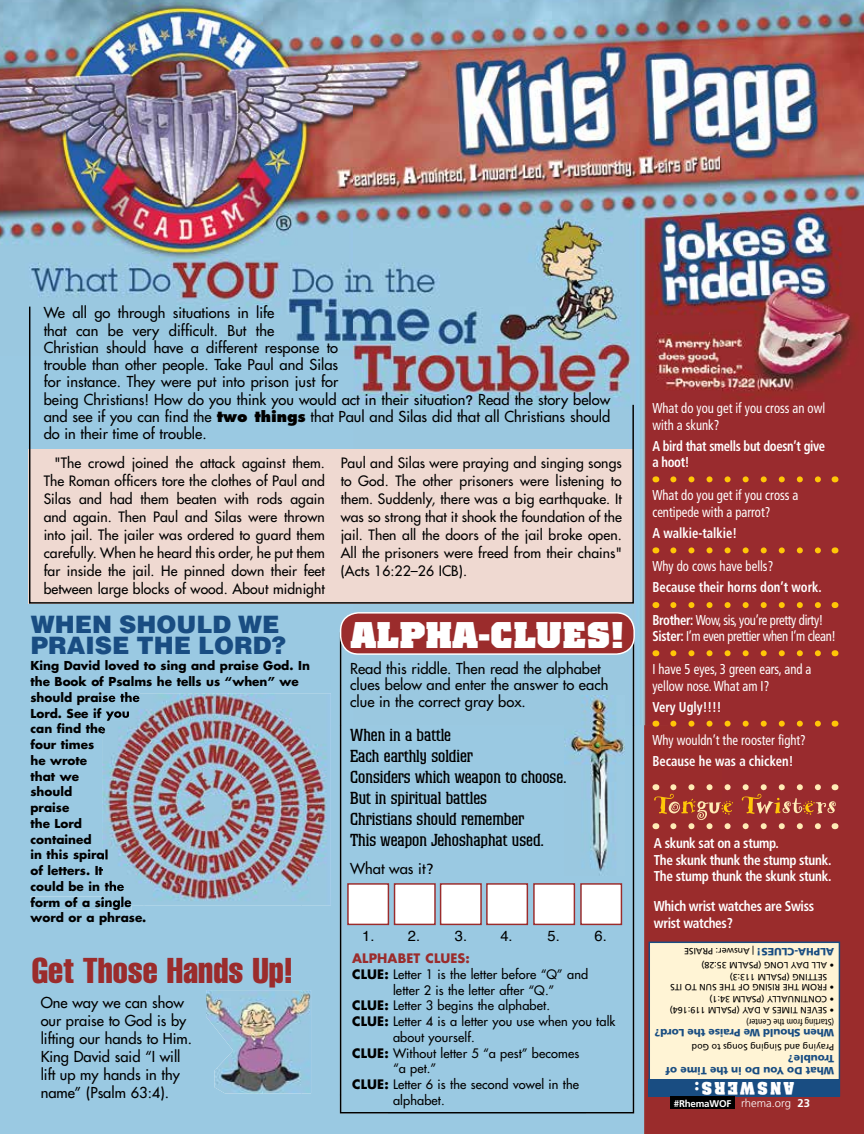
<style>
.page{position:relative;width:864px;height:1134px;background:#fff}
.page>*{position:absolute;margin:0;border:0;box-sizing:border-box;transform-origin:0 0}
.t1{font:900 36.75px "Colossalis";color:#fff}
.t2{font:extra-condensed 35.25px "Helvetica";color:#9b2c2c}
.t3{font:900 24px/21px "Helvetica";color:#194d82}
.t4{font:17.25px/21px "Colossalis";color:#000}
.t5{font:14.7px/17.2px "Futura";color:#000}
.t6{font:14.7px "Helvetica";color:#000}
.t7{font:700 14.7px "Aachen";letter-spacing:.15em;color:#fff}
.t8{font:condensed 14.25px/16.5px "Frutiger";color:#fff;scale:.89 1}
.t9{font:700 condensed 14.25px/16.5px "Frutiger";letter-spacing:-.025em;color:#fff;scale:.93 1}
.t10{font:700 condensed 14.25px "Frutiger";color:#fff;scale:.89 1}
.t11{font:condensed 14.25px/16.5px "Frutiger";letter-spacing:-.025em;color:#fff;scale:.89 1}
.t12{font:700 condensed 14.25px/16.5px "Frutiger";letter-spacing:-.025em;color:#fff;scale:.89 1}
.t13{font:13.95px/18px "Futura";letter-spacing:.005em;color:#000;text-align:justify}
.t14{font:12.75px "Futura";letter-spacing:.01em;color:#000}
.t15{font:700 12.75px "Futura";letter-spacing:.01em;color:#9b2c2c}
.t16{font:700 12px/15.8px "Futura";color:#000}
.t17{font:900 10.5px/12px "Frutiger";color:#194d82}
.t18{font:700 9.75px "Frutiger";letter-spacing:-.02em;color:#fff}
.t19{font:9px/10.5px "Frutiger";color:#000}
.t20{font:condensed 9px "Frutiger";color:#000}
.s1{font-family:"Helvetica Neue";font-weight:500;font-size:13.5px}
.s2{font-weight:800}
.s3{font-family:"Frutiger"}
.s4{font-weight:700}
.s5{font-weight:300;font-size:11.25px}
.s6{font-size:11.25px}
</style>
<div class="page">
<img style="left:0;top:0;width:721px;height:725px">
<img style="left:721px;top:0;width:143px;height:1134px">
<img style="left:302px;top:725px;width:419px;height:409px">
<img style="left:31px;top:692px;width:109px;height:13px">
<img style="left:31px;top:708px;width:71px;height:13px">
<img style="left:31px;top:723px;width:71px;height:11px">
<img style="left:31px;top:897px;width:101px;height:13px">
<svg style="left:28px;top:305px;width:607px;height:299px;background:#c1c6cd"></svg>
<img style="left:206px;top:990px;width:105px;height:103px">
<div style="left:340px;top:641px;width:294px;height:472px;background:#9ac9e2"></div>
<div style="left:348px;top:884px;width:40px;height:40px;background:#fff"></div>
<div style="left:347px;top:883px;width:42px;height:42px;border:1px solid #9b2c2c"></div>
<div style="left:395px;top:884px;width:40px;height:40px;background:#fff"></div>
<div style="left:394px;top:883px;width:42px;height:42px;border:1px solid #9b2c2c"></div>
<div style="left:441px;top:884px;width:40px;height:40px;background:#fff"></div>
<div style="left:440px;top:883px;width:42px;height:42px;border:1px solid #9b2c2c"></div>
<div style="left:487px;top:884px;width:40px;height:40px;background:#fff"></div>
<div style="left:486px;top:883px;width:42px;height:42px;border:1px solid #9b2c2c"></div>
<div style="left:534px;top:884px;width:40px;height:40px;background:#fff"></div>
<div style="left:533px;top:883px;width:42px;height:42px;border:1px solid #9b2c2c"></div>
<div style="left:581px;top:884px;width:40px;height:40px;background:#fff"></div>
<div style="left:580px;top:883px;width:42px;height:42px;border:1px solid #9b2c2c"></div>
<img style="left:565px;top:696px;width:59px;height:179px">
<div style="left:341px;top:613px;width:293px;height:41px;background:#9b2c2c;border-radius:18px"></div>
<div style="left:340px;top:612px;width:295px;height:43px;border:1px solid #fff;border-radius:18px"></div>
<img style="left:102px;top:693px;width:229px;height:212px">
<img style="left:102px;top:693px;width:38px;height:12px">
<img style="left:102px;top:708px;width:28px;height:13px">
<svg style="left:102px;top:723px;width:3px;height:11px"></svg>
<svg style="left:102px;top:849px;width:6px;height:26px"></svg>
<img style="left:102px;top:881px;width:22px;height:10px">
<img style="left:102px;top:897px;width:30px;height:8px">
<div style="left:649px;top:942px;width:190px;height:154px;background:#fff4d5"></div>
<div style="left:649px;top:942px;width:191px;height:154px;border:1px solid #194d82"></div>
<div style="left:649px;top:1079px;width:191px;height:17px;background:#194d82"></div>
<svg style="left:673px;top:476px;width:153px;height:6px"></svg>
<svg style="left:673px;top:547px;width:153px;height:6px"></svg>
<svg style="left:673px;top:602px;width:153px;height:6px"></svg>
<svg style="left:673px;top:650px;width:153px;height:6px"></svg>
<svg style="left:673px;top:721px;width:153px;height:6px"></svg>
<svg style="left:654px;top:784px;width:182px;height:45px;background:#ab4c3d"></svg>
<div style="left:670px;top:1097px;width:65px;height:12px;background:#000"></div>
<p class="t5" style="left:44px;top:305px;width:568px">We all go through situations in life<br>that can be very difficult. But the<br>Christian should have a different response to<br>trouble than other people. Take Paul and Silas<br>for instance. They were put into prison just for<br>being Christians! How do you think you would act in their situation<span class="s1">?</span> Read the story below and see if you can find the <span class="s2">two things</span> that Paul and Silas did that all Christians should do in their time of trouble.</p>
<p class="t13" style="left:44px;top:454px;width:283px;text-indent:11px">"The crowd joined the attack against them.<br>The Roman officers tore the clothes of Paul and Silas and had them beaten with rods again and again. Then Paul and Silas were thrown into jail. The jailer was ordered to guard them carefully. When he heard this order, he put them far inside the jail. He pinned down their feet between large blocks of wood. About midnight</p>
<p class="t13" style="left:341px;top:454px;width:283px">Paul and Silas were praying and singing songs to God. The other prisoners were listening to them. Suddenly, there was a big earthquake. It was so strong that it shook the foundation of the jail. Then all the doors of the jail broke open.<br>All the prisoners were freed from their chains" (Acts 16:22–26 ICB).</p>
<h3 class="t3" style="left:31px;top:613px;width:257px">WHEN SHOULD WE<br>PRAISE THE LORD?</h3>
<p class="t16" style="left:30px;top:658px;width:281px">King David loved to sing and praise God. In the Book of Psalms he tells us “when” we should praise the<br>Lord. See if you<br>can find the<br>four times<br>he wrote<br>that we<br>should<br>praise<br>the Lord<br>contained<br>in this spiral<br>of letters. It<br>could be in the<br>form of a single<br>word or a phrase.</p>
<h1 class="t1" style="left:350px;top:613px;width:275px">ALPHA-CLUES!</h1>
<p class="t5" style="left:350px;top:660px;width:260px;line-height:16.5px">Read this riddle. Then read the alphabet clues below and enter the answer to each clue in the correct gray box.</p>
<p class="t4" style="left:350px;top:725px;width:218px">When in a battle<br>Each earthly soldier<br>Considers which weapon to choose.<br>But in spiritual battles<br>Christians should remember<br>This weapon Jehoshaphat used.</p>
<p class="t5" style="left:350px;top:860px;width:85px">What was it<span class="s3">?</span></p>
<p class="t6" style="left:362px;top:924px;width:59px">1. 2.</p>
<p class="t6" style="left:455px;top:924px;width:59px">3. 4.</p>
<p class="t6" style="left:547px;top:924px;width:61px">5. 6.</p>
<h2 class="t2" style="left:32px;top:948px;width:263px">Get Those Hands Up!</h2>
<p class="t15" style="left:352px;top:950px;width:119px">ALPHABET CLUES:</p>
<p class="t14" style="left:352px;top:966px;width:238px"><span class="s4">CLUE:</span> Letter 1 is the letter before “Q” and</p>
<p class="t14" style="left:393px;top:982px;width:163px">letter 2 is the letter after “Q.”</p>
<p class="t14" style="left:352px;top:998px;width:199px"><span class="s4">CLUE:</span> Letter 3 begins the alphabet.</p>
<p class="t14" style="left:352px;top:1013px;width:265px"><span class="s4">CLUE:</span> Letter 4 is a letter you use when you talk</p>
<p class="t14" style="left:393px;top:1029px;width:83px">about yourself.</p>
<p class="t14" style="left:352px;top:1045px;width:229px"><span class="s4">CLUE:</span> Without letter 5 “a pest” becomes</p>
<p class="t14" style="left:393px;top:1061px;width:45px">“a pet.”</p>
<p class="t14" style="left:352px;top:1076px;width:228px"><span class="s4">CLUE:</span> Letter 6 is the second vowel in the</p>
<p class="t14" style="left:393px;top:1092px;width:53px">alphabet.</p>
<p class="t5" style="left:41px;top:993px;width:153px;line-height:18px">One way we can show our praise to God is by lifting our hands to Him.<br>King David said “I will lift up my hands in thy name” (Psalm 63:4).</p>
<p class="t8" style="left:652px;top:400px;width:196px">What do you get if you cross an owl with a skunk?</p>
<p class="t12" style="left:652px;top:437px;width:196px">A bird that smells but doesn’t give a hoot!</p>
<p class="t8" style="left:652px;top:487px;width:166px">What do you get if you cross a centipede with a parrot?</p>
<p class="t10" style="left:652px;top:524px;width:97px">A walkie-talkie!</p>
<p class="t8" style="left:652px;top:558px;width:137px">Why do cows have bells?</p>
<p class="t10" style="left:652px;top:578px;width:192px">Because their horns don’t work.</p>
<p class="t11" style="left:652px;top:612px;width:208px"><span class="s4">Brother:</span> Wow, sis, you’re pretty dirty!<br><span class="s4">Sister:</span> I’m even prettier when I’m clean!</p>
<p class="t8" style="left:652px;top:661px;width:180px">I have 5 eyes, 3 green ears, and a yellow nose. What am I?</p>
<p class="t10" style="left:652px;top:699px;width:79px">Very Ugly!!!!</p>
<p class="t8" style="left:652px;top:732px;width:174px">Why wouldn’t the rooster fight?</p>
<p class="t10" style="left:652px;top:753px;width:160px">Because he was a chicken!</p>
<p class="t9" style="left:654px;top:835px;width:192px">A skunk sat on a stump.<br>The skunk thunk the stump stunk.<br>The stump thunk the skunk stunk.</p>
<p class="t9" style="left:654px;top:898px;width:174px">Which wrist watches are Swiss wrist watches?</p>
<p class="t19" style="left:754px;top:972px;width:72px;line-height:14.2px;text-indent:-80px;rotate:-180deg">• ALL DAY LONG (PSALM 35:28)<br>| Answer: PRAISE</p>
<p class="t17" style="left:834px;top:958px;width:79px;rotate:-180deg">ALPHA-CLUES!</p>
<p class="t19" style="left:827px;top:992px;width:159px;text-indent:-7px;rotate:-180deg">• FROM THE RISING OF THE SUN TO ITS<br>SETTING (PSALM 113:3)</p>
<p class="t19" style="left:834px;top:1004px;width:126px;rotate:-180deg">• CONTINUALLY (PSALM 34:1)</p>
<p class="t19" style="left:834px;top:1016px;width:166px;rotate:-180deg">• SEVEN TIMES A DAY (PSALM 119:164)</p>
<p class="t20" style="left:834px;top:1027px;width:89px;rotate:-180deg">(Starting from the Center)</p>
<p class="t17" style="left:834px;top:1039px;width:181px;rotate:-180deg">When Should We Praise the Lord?</p>
<p class="t19" style="left:834px;top:1052px;width:144px;rotate:-180deg">Praying and Singing Songs to God</p>
<p class="t17" style="left:834px;top:1077px;width:170px;rotate:-180deg">What Do You Do in the Time of<br>Trouble?</p>
<p class="t7" style="left:794px;top:1098px;width:101px;rotate:-180deg">ANSWERS:</p>
<p class="t18" style="left:674px;top:1098px;width:138px">#RhemaWOF <span class="s5">rhema.org</span> <span class="s6">23</span></p>
</div>
